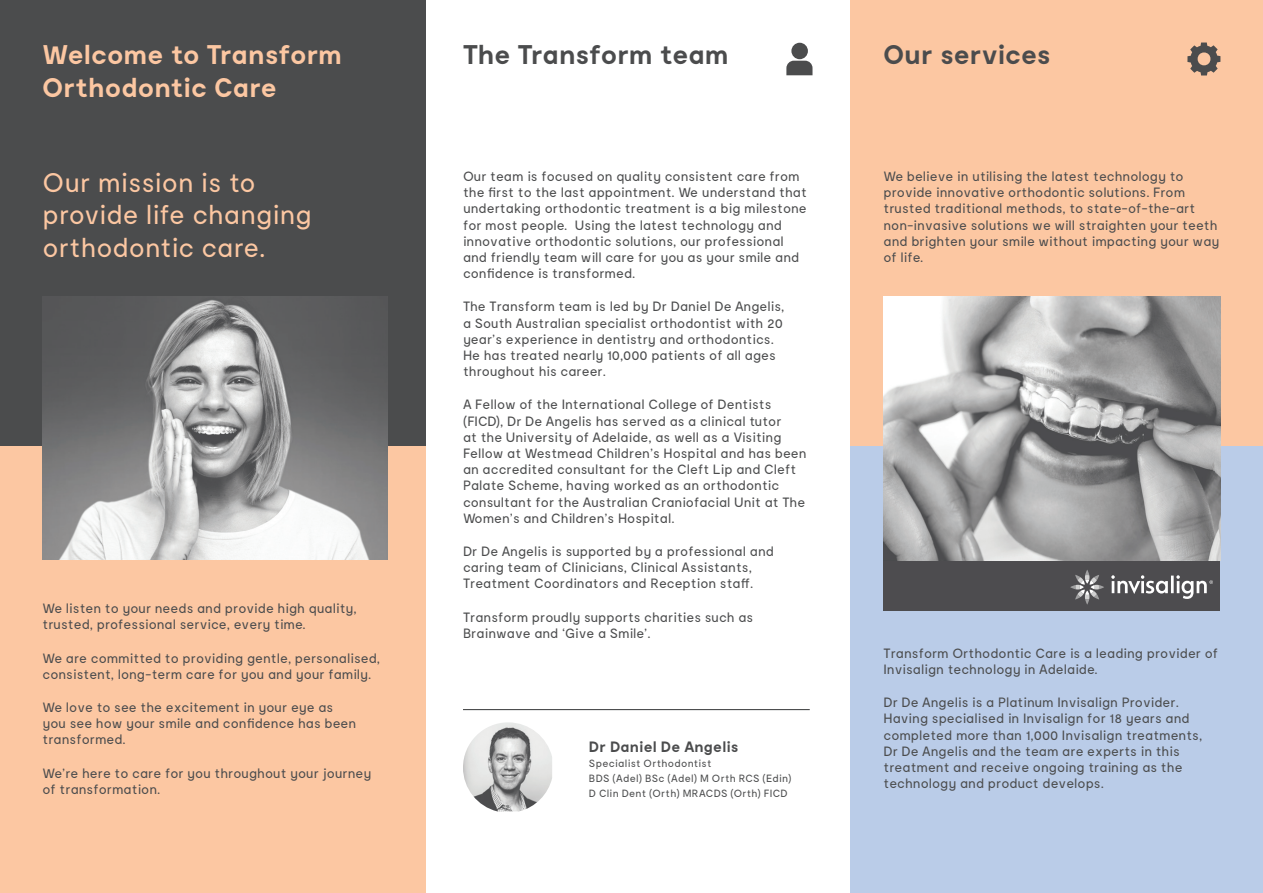
<style>
.page{position:relative;width:1263px;height:893px;background:#fff}
.page>*{position:absolute;margin:0;border:0;box-sizing:border-box;transform-origin:0 0}
.t1{font:27px/32.4px "Moderat TOC";color:#fcc7a2}
.t2{font:700 27px/32.4px "Moderat TOC";color:#fcc7a2}
.t3{font:700 27px "Moderat TOC";color:#4b4c4d}
.t4{font:700 15px "Moderat TOC";letter-spacing:.01em;color:#4b4c4d}
.t5{font:13.5px/16.2px "Moderat TOC";color:#4b4c4d}
.t6{font:10.5px/15px "Moderat TOC";letter-spacing:.025em;color:#4b4c4d}
</style>
<div class="page">
<div style="left:0;top:0;width:425px;height:446px;background:#4b4c4d"></div>
<div style="left:0;top:446px;width:425px;height:447px;background:#fcc7a2"></div>
<svg style="left:786px;top:61px;width:26px;height:14px"></svg>
<div style="left:791px;top:43px;width:17px;height:16px;background:#4b4c4d;border-radius:50%"></div>
<img style="left:463px;top:722px;width:89px;height:89px">
<img style="left:42px;top:297px;width:345px;height:263px">
<hr style="left:463px;top:709px;width:347px;height:1px;background:#4b4c4d">
<div style="left:850px;top:0;width:413px;height:446px;background:#fcc7a2"></div>
<div style="left:850px;top:446px;width:413px;height:447px;background:#bacce8"></div>
<div style="left:883px;top:561px;width:337px;height:49px;background:#4d4c4f"></div>
<svg style="left:1111px;top:575px;width:102px;height:24px"></svg>
<svg style="left:1070px;top:570px;width:34px;height:35px"></svg>
<img style="left:884px;top:297px;width:336px;height:264px">
<svg style="left:1187px;top:43px;width:33px;height:33px"></svg>
<h1 class="t2" style="left:43px;top:41px;width:301px">Welcome to Transform<br>Orthodontic Care</h1>
<h1 class="t1" style="left:43px;top:168px;width:271px">Our mission is to provide life changing orthodontic care.</h1>
<p class="t5" style="left:43px;top:601px;width:316px">We listen to your needs and provide high quality, trusted, professional service, every time.</p>
<p class="t5" style="left:43px;top:650px;width:339px">We are committed to providing gentle, personalised, consistent, long-term care for you and your family.</p>
<p class="t5" style="left:43px;top:700px;width:315px">We love to see the excitement in your eye as you see how your smile and confidence has been transformed.</p>
<p class="t5" style="left:43px;top:766px;width:330px">We’re here to care for you throughout your journey of transformation.</p>
<h1 class="t3" style="left:463px;top:45px;width:267px">The Transform team</h1>
<p class="t5" style="left:463px;top:169px;width:346px">Our team is focused on quality consistent care from the first to the last appointment. We understand that undertaking orthodontic treatment is a big milestone for most people. Using the latest technology and innovative orthodontic solutions, our professional and friendly team will care for you as your smile and confidence is transformed.</p>
<p class="t5" style="left:463px;top:299px;width:323px">The Transform team is led by Dr Daniel De Angelis, a South Australian specialist orthodontist with 20 year’s experience in dentistry and orthodontics.<br>He has treated nearly 10,000 patients of all ages throughout his career.</p>
<p class="t5" style="left:463px;top:397px;width:345px">A Fellow of the International College of Dentists (FICD), Dr De Angelis has served as a clinical tutor<br>at the University of Adelaide, as well as a Visiting Fellow at Westmead Children’s Hospital and has been an accredited consultant for the Cleft Lip and Cleft Palate Scheme, having worked as an orthodontic consultant for the Australian Craniofacial Unit at The Women’s and Children’s Hospital.</p>
<p class="t5" style="left:463px;top:544px;width:312px">Dr De Angelis is supported by a professional and caring team of Clinicians, Clinical Assistants,<br>Treatment Coordinators and Reception staff.</p>
<p class="t5" style="left:463px;top:609px;width:292px">Transform proudly supports charities such as<br>Brainwave and ‘Give a Smile’.</p>
<p class="t4" style="left:589px;top:741px;width:151px">Dr Daniel De Angelis</p>
<p class="t6" style="left:589px;top:756px;width:204px">Specialist Orthodontist<br>BDS (Adel) BSc (Adel) M Orth RCS (Edin)<br>D Clin Dent (Orth) MRACDS (Orth) FICD</p>
<h1 class="t3" style="left:883px;top:45px;width:169px">Our services</h1>
<p class="t5" style="left:883px;top:169px;width:337px">We believe in utilising the latest technology to provide innovative orthodontic solutions. From trusted traditional methods, to state-of-the-art non-invasive solutions we will straighten your teeth and brighten your smile without impacting your way of life.</p>
<p class="t5" style="left:883px;top:646px;width:336px">Transform Orthodontic Care is a leading provider of<br>Invisalign technology in Adelaide.</p>
<p class="t5" style="left:883px;top:695px;width:320px">Dr De Angelis is a Platinum Invisalign Provider.<br>Having specialised in Invisalign for 18 years and completed more than 1,000 Invisalign treatments, Dr De Angelis and the team are experts in this treatment and receive ongoing training as the technology and product develops.</p>
</div>
